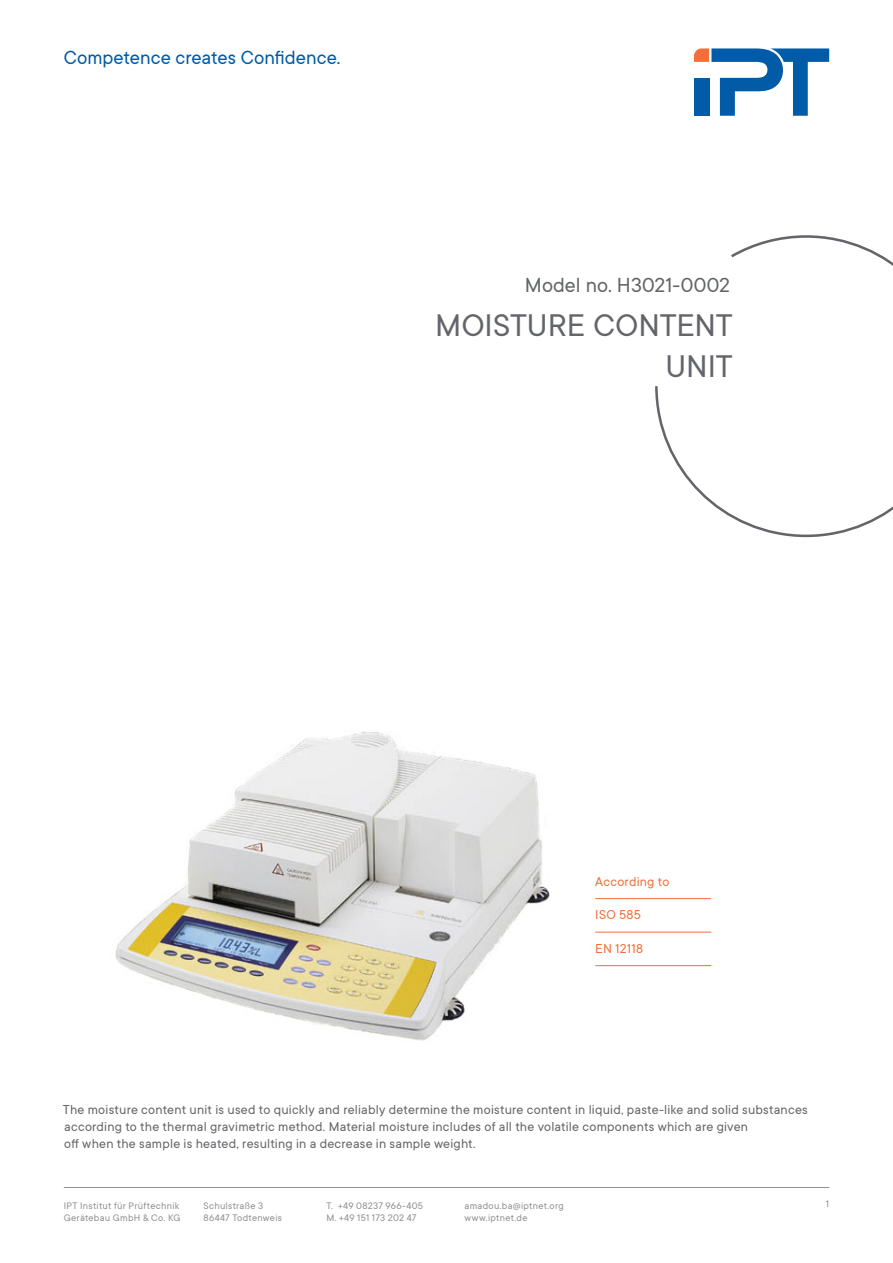
<style>
.page{position:relative;width:893px;height:1263px;background:#fff}
.page>*{position:absolute;margin:0;border:0;box-sizing:border-box;transform-origin:0 0}
.t1{font:34.5px/40.5px "TT Commons";color:#63656a;text-align:right}
.t2{font:22.5px "TT Commons";color:#63656a}
.t3{font:21px "TT Commons";color:#015ba7}
.t4{font:14.25px/17.1px "TT Commons";letter-spacing:.015em;color:#63656a}
.t5{font:14.25px "TT Commons";letter-spacing:.015em;color:#f26f39}
.t6{font:10.5px/12.8px "TT Commons";letter-spacing:.025em;color:#909094}
</style>
<div class="page">
<hr style="left:64px;top:1187px;width:765px;height:1px;background:#909094">
<img style="left:115px;top:732px;width:435px;height:309px">
<svg style="left:694px;top:48px;width:135px;height:68px"></svg>
<svg style="left:655px;top:235px;width:238px;height:303px"></svg>
<hr style="left:595px;top:898px;width:116px;height:1px;background:#f26f39">
<hr style="left:595px;top:932px;width:116px;height:1px;background:#f26f39">
<hr style="left:595px;top:965px;width:116px;height:1px;background:#f26f39">
<h3 class="t3" style="left:64px;top:44px;width:278px">Competence creates Confidence.</h3>
<h2 class="t2" style="left:525px;top:271px;width:207px">Model no. H3021-0002</h2>
<h1 class="t1" style="left:435px;top:304px;width:299px">MOISTURE CONTENT<br>UNIT</h1>
<p class="t5" style="left:595px;top:872px;width:76px">According to</p>
<p class="t5" style="left:595px;top:906px;width:47px">ISO 585</p>
<p class="t5" style="left:595px;top:939px;width:49px">EN 12118</p>
<p class="t4" style="left:63px;top:1101px;width:746px">The moisture content unit is used to quickly and reliably determine the moisture content in liquid, paste-like and solid substances according to the thermal gravimetric method. Material moisture includes of all the volatile components which are given<br>off when the sample is heated, resulting in a decrease in sample weight.</p>
<p class="t6" style="left:64px;top:1198px;width:117px">IPT Institut für Prüftechnik</p>
<p class="t6" style="left:826px;top:1197px;width:5px">1</p>
<p class="t6" style="left:64px;top:1211px;width:118px">Gerätebau GmbH &amp; Co. KG</p>
<p class="t6" style="left:204px;top:1198px;width:80px">Schulstraße 3<br>86447 Todtenweis</p>
<p class="t6" style="left:326px;top:1198px;width:98px">T. +49 08237 966-405<br>M. +49 151 173 202 47</p>
<p class="t6" style="left:465px;top:1198px;width:101px">amadou.ba@iptnet.org www.iptnet.de</p>
</div>
